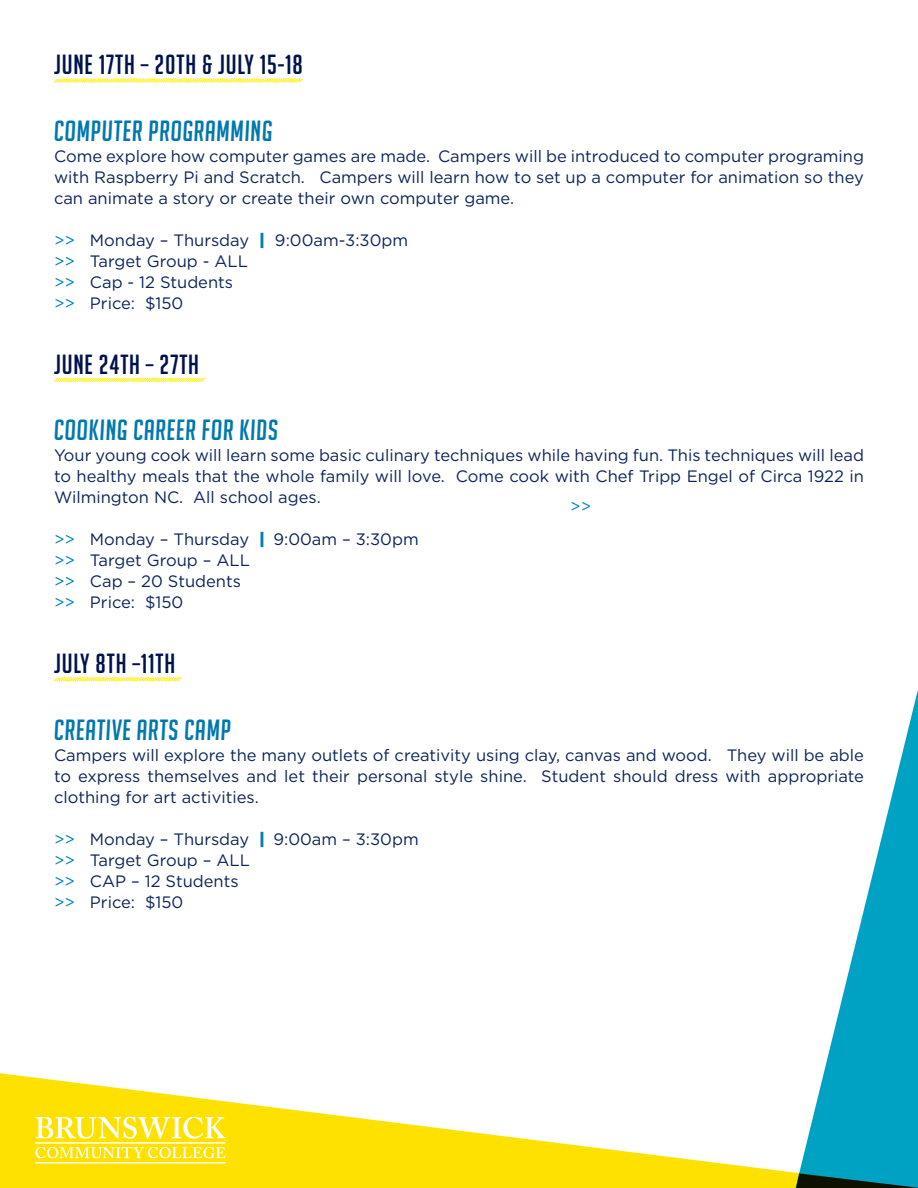
<style>
.page{position:relative;width:918px;height:1188px;background:#fff}
.page>*{position:absolute;margin:0;border:0;box-sizing:border-box;transform-origin:0 0}
.t1{font:italic 28.5px "Big Noodle Titling";letter-spacing:.025em;color:#0078ae}
.t2{font:27px "Big Noodle Titling";letter-spacing:.03em;color:#00124c}
.t3{font:16.5px/21px "Gotham";color:#0c2459;text-align:justify}
.t4{font:16.5px "Gotham";color:#0081b4}
.s1{color:#0081b4}
.s2{font-family:"Gotham Ultra";color:#0081b4}
</style>
<div class="page">
<svg style="left:823px;top:689px;width:95px;height:384px"></svg>
<svg style="left:0;top:1073px;width:918px;height:115px"></svg>
<svg style="left:36px;top:1117px;width:190px;height:22px"></svg>
<svg style="left:35px;top:1147px;width:191px;height:11px;background:#ffe94a"></svg>
<hr style="left:35px;top:1142px;width:191px;height:2px;background:#fff">
<hr style="left:35px;top:1162px;width:191px;height:2px;background:#fff">
<svg style="left:54px;top:78px;width:249px;height:5px"></svg>
<svg style="left:54px;top:377px;width:151px;height:5px"></svg>
<svg style="left:54px;top:677px;width:128px;height:5px"></svg>
<p class="t2" style="left:54px;top:50px;width:250px">JUNE 17TH – 20TH &amp; JULY 15-18</p>
<p class="t1" style="left:54px;top:116px;width:220px">COMPUTER PROGRAMMING</p>
<p class="t3" style="left:54px;top:145px;width:812px">Come explore how computer games are made. Campers will be introduced to computer programing with Raspberry Pi and Scratch. Campers will learn how to set up a computer for animation so they can animate a story or create their own computer game.</p>
<p class="t3" style="left:54px;top:229px;width:356px"><span class="s1">&gt;&gt;</span> Monday – Thursday <span class="s2">|</span> 9:00am-3:30pm</p>
<p class="t3" style="left:54px;top:250px;width:195px"><span class="s1">&gt;&gt;</span> Target Group - ALL</p>
<p class="t3" style="left:54px;top:271px;width:181px"><span class="s1">&gt;&gt;</span> Cap - 12 Students</p>
<p class="t3" style="left:54px;top:292px;width:131px"><span class="s1">&gt;&gt;</span> Price: $150</p>
<p class="t2" style="left:54px;top:350px;width:147px">JUNE 24TH – 27TH</p>
<p class="t1" style="left:54px;top:415px;width:226px">COOKING CAREER FOR KIDS</p>
<p class="t3" style="left:54px;top:445px;width:811px">Your young cook will learn some basic culinary techniques while having fun. This techniques will lead to healthy meals that the whole family will love. Come cook with Chef Tripp Engel of Circa 1922 in Wilmington NC. All school ages.</p>
<p class="t3" style="left:54px;top:529px;width:366px"><span class="s1">&gt;&gt;</span> Monday – Thursday <span class="s2">|</span> 9:00am – 3:30pm</p>
<p class="t3" style="left:54px;top:550px;width:197px"><span class="s1">&gt;&gt;</span> Target Group – ALL</p>
<p class="t3" style="left:54px;top:571px;width:188px"><span class="s1">&gt;&gt;</span> Cap – 20 Students</p>
<p class="t3" style="left:54px;top:592px;width:131px"><span class="s1">&gt;&gt;</span> Price: $150</p>
<p class="t4" style="left:570px;top:497px;width:23px">&gt;&gt;</p>
<p class="t2" style="left:54px;top:649px;width:123px">JULY 8TH –11TH</p>
<p class="t1" style="left:54px;top:714px;width:179px">CREATIVE ARTS CAMP</p>
<p class="t3" style="left:54px;top:744px;width:812px">Campers will explore the many outlets of creativity using clay, canvas and wood. They will be able to express themselves and let their personal style shine. Student should dress with appropriate clothing for art activities.</p>
<p class="t3" style="left:54px;top:828px;width:366px"><span class="s1">&gt;&gt;</span> Monday – Thursday <span class="s2">|</span> 9:00am – 3:30pm</p>
<p class="t3" style="left:54px;top:849px;width:197px"><span class="s1">&gt;&gt;</span> Target Group – ALL</p>
<p class="t3" style="left:54px;top:870px;width:186px"><span class="s1">&gt;&gt;</span> CAP – 12 Students</p>
<p class="t3" style="left:54px;top:891px;width:131px"><span class="s1">&gt;&gt;</span> Price: $150</p>
</div>
